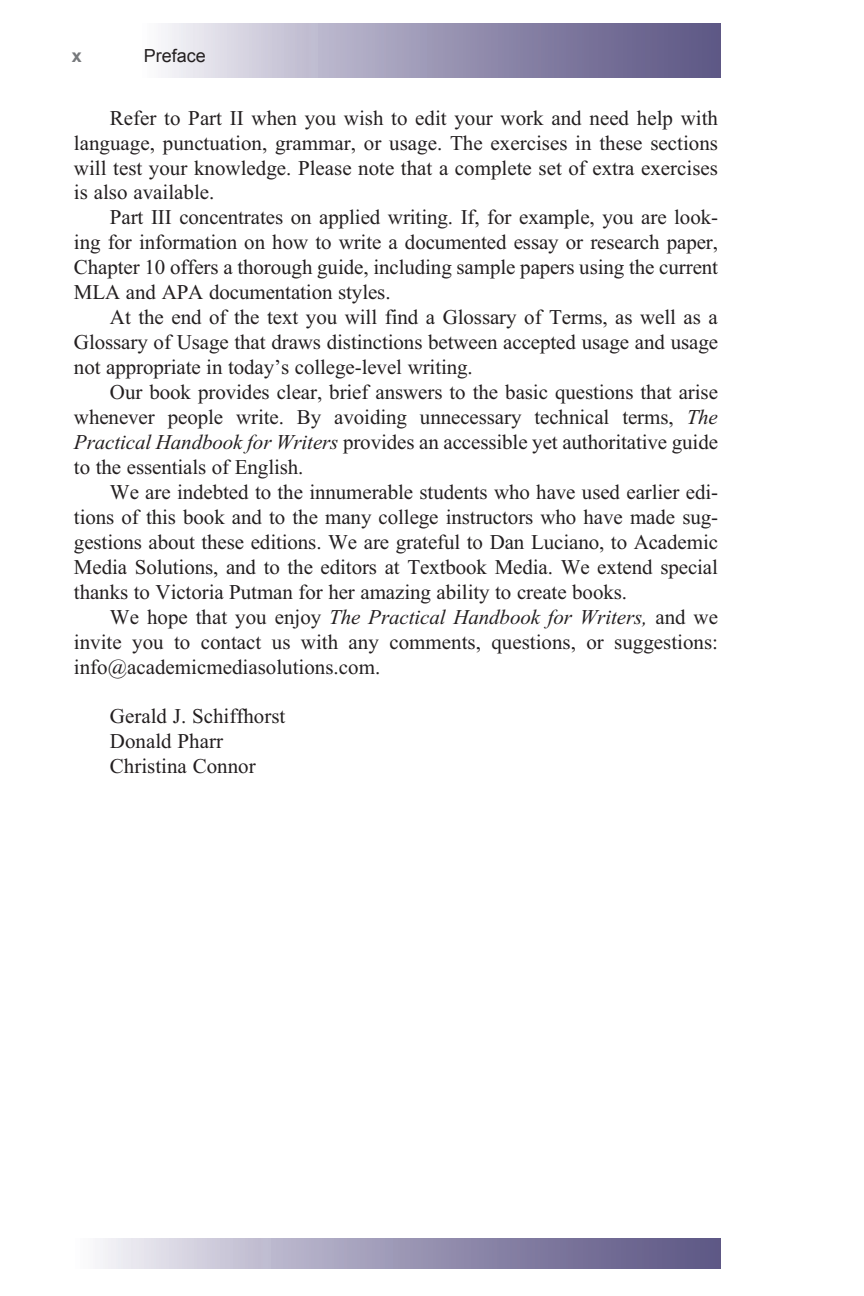
<style>
.page{position:relative;width:864px;height:1296px;background:#fff}
.page>*{position:absolute;margin:0;border:0;box-sizing:border-box;transform-origin:0 0}
.t1{font:21px/25px "Times New Roman";letter-spacing:-.005em;color:#231f20;text-align:justify}
.t2{font:18px "Arial";color:#231f20}
.t3{font:700 18px "Arial";color:#76787b}
.s1{font-style:italic}
</style>
<div class="page">
<div style="left:72px;top:1238px;width:648px;height:30px;background:linear-gradient(to right,#f2f1f6,#544d7e)"></div>
<div style="left:140px;top:24px;width:580px;height:54px;background:linear-gradient(to right,#f2f0f6,#544d7e)"></div>
<p class="t3" style="left:72px;top:44px;width:12px">x</p>
<p class="t2" style="left:144px;top:44px;width:64px">Preface</p>
<p class="t1" style="left:74px;top:105px;width:646px;text-indent:36px">Refer to Part II when you wish to edit your work and need help with language, punctuation, grammar, or usage. The exercises in these sections will test your knowledge. Please note that a complete set of extra exercises is also available.</p>
<p class="t1" style="left:74px;top:205px;width:646px;text-indent:36px">Part III concentrates on applied writing. If, for example, you are look&shy;ing for information on how to write a documented essay or research paper, Chapter 10 offers a thorough guide, including sample papers using the current MLA and APA documentation styles.</p>
<p class="t1" style="left:74px;top:305px;width:646px;text-indent:36px">At the end of the text you will find a Glossary of Terms, as well as a Glossary of Usage that draws distinctions between accepted usage and usage not appropriate in today’s college-level writing.</p>
<p class="t1" style="left:74px;top:380px;width:646px;text-indent:36px">Our book provides clear, brief answers to the basic questions that arise whenever people write. By avoiding unnecessary technical terms, <span class="s1">The Practical Handbook for Writers</span> provides an accessible yet authoritative guide to the essentials of English.</p>
<p class="t1" style="left:74px;top:480px;width:646px;text-indent:36px">We are indebted to the innumerable students who have used earlier edi&shy;tions of this book and to the many college instructors who have made sug&shy;gestions about these editions. We are grateful to Dan Luciano, to Academic Media Solutions, and to the editors at Textbook Media. We extend special thanks to Victoria Putman for her amazing ability to create books.</p>
<p class="t1" style="left:74px;top:605px;width:646px;text-indent:36px">We hope that you enjoy <span class="s1">The Practical Handbook for Writers,</span> and we invite you to contact us with any comments, questions, or suggestions: info@academicmediasolutions.com.</p>
<p class="t1" style="left:110px;top:704px;width:177px;text-align:left">Gerald J. Schiffhorst<br>Donald Pharr<br>Christina Connor</p>
</div>
